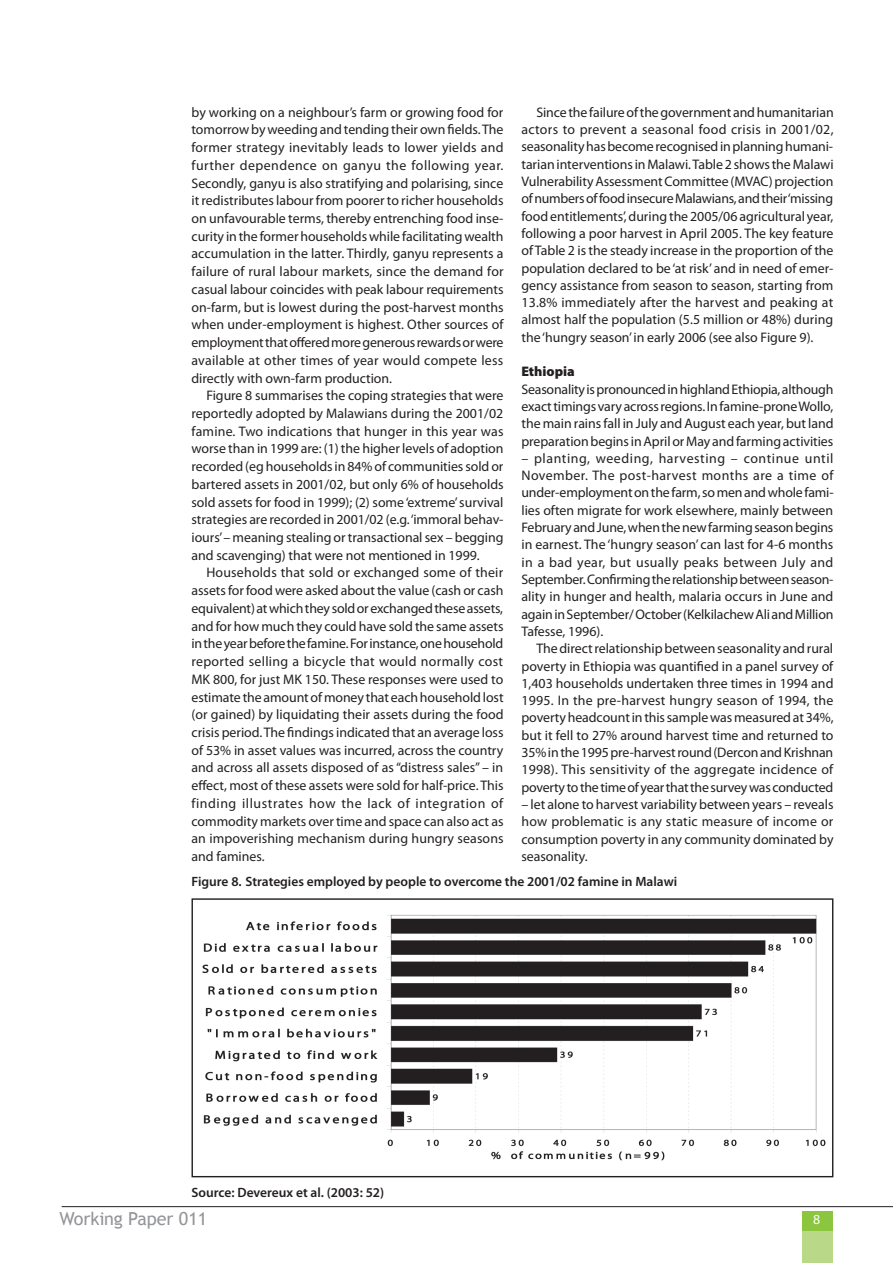
<style>
.page{position:relative;width:893px;height:1263px;background:#fff}
.page>*{position:absolute;margin:0;border:0;box-sizing:border-box;transform-origin:0 0}
.t1{font:18px "Trebuchet MS";letter-spacing:-.005em;color:#939598}
.t2{font:13.8px/17.7px "Myriad Pro";letter-spacing:-.005em;color:#231f20;text-align:justify}
.t3{font:900 13.8px "Myriad Pro";letter-spacing:-.005em;color:#231f20}
.t4{font:13.8px "Myriad Pro";color:#fff}
.t5{font:600 13.5px "Myriad Pro";color:#231f20}
</style>
<div class="page">
<hr style="left:62px;top:1206px;width:831px;height:1px;background:#231f20">
<div style="left:802px;top:1211px;width:30px;height:19px;background:#8bc63e"></div>
<div style="left:802px;top:1231px;width:30px;height:32px;background:#b9d989"></div>
<img style="left:202px;top:915px;width:624px;height:246px">
<div style="left:192px;top:898px;width:641px;height:279px;border:1px solid #231f20"></div>
<p class="t2" style="left:192px;top:103px;width:314px">by working on a neighbour’s farm or growing food for tomorrow by weeding and tending their own fields. The former strategy inevitably leads to lower yields and further dependence on ganyu the following year.<br>Secondly, ganyu is also stratifying and polarising, since it redistributes labour from poorer to richer households on unfavourable terms, thereby entrenching food inse&shy;curity in the former households while facilitating wealth accumulation in the latter. Thirdly, ganyu represents a failure of rural labour markets, since the demand for casual labour coincides with peak labour requirements on‑farm, but is lowest during the post‑harvest months when under‑employment is highest. Other sources of employment that offered more generous rewards or were available at other times of year would compete less directly with own‑farm production.</p>
<p class="t2" style="left:192px;top:387px;width:314px;text-indent:15px">Figure 8 summarises the coping strategies that were reportedly adopted by Malawians during the 2001/02 famine. Two indications that hunger in this year was worse than in 1999 are: (1) the higher levels of adoption recorded (eg households in 84% of communities sold or bartered assets in 2001/02, but only 6% of households sold assets for food in 1999); (2) some ‘extreme’ survival strategies are recorded in 2001/02 (e.g. ‘immoral behav&shy;iours’ – meaning stealing or transactional sex – begging and scavenging) that were not mentioned in 1999.</p>
<p class="t2" style="left:192px;top:564px;width:314px;text-indent:15px">Households that sold or exchanged some of their assets for food were asked about the value (cash or cash equivalent) at which they sold or exchanged these assets, and for how much they could have sold the same assets in the year before the famine. For instance, one household reported selling a bicycle that would normally cost MK 800, for just MK 150. These responses were used to estimate the amount of money that each household lost (or gained) by liquidating their assets during the food crisis period. The findings indicated that an average loss of 53% in asset values was incurred, across the country and across all assets disposed of as “distress sales” – in effect, most of these assets were sold for half-price. This finding illustrates how the lack of integration of commodity markets over time and space can also act as an impoverishing mechanism during hungry seasons and famines.</p>
<p class="t2" style="left:521px;top:103px;width:314px;line-height:17.2px;text-indent:15px">Since the failure of the government and humanitarian actors to prevent a seasonal food crisis in 2001/02, seasonality has become recognised in planning humani&shy;tarian interventions in Malawi. Table 2 shows the Malawi Vulnerability Assessment Committee (MVAC) projection of numbers of food insecure Malawians, and their ‘missing food entitlements’, during the 2005/06 agricultural year, following a poor harvest in April 2005. The key feature of Table 2 is the steady increase in the proportion of the population declared to be ‘at risk’ and in need of emer&shy;gency assistance from season to season, starting from 13.8% immediately after the harvest and peaking at almost half the population (5.5 million or 48%) during the ‘hungry season’ in early 2006 (see also Figure 9).</p>
<p class="t3" style="left:521px;top:364px;width:55px">Ethiopia</p>
<p class="t2" style="left:521px;top:380px;width:314px;line-height:17.2px">Seasonality is pronounced in highland Ethiopia, although exact timings vary across regions. In famine-prone Wollo, the main rains fall in July and August each year, but land preparation begins in April or May and farming activities</p>
<p class="t2" style="left:521px;top:449px;width:314px;line-height:17.2px">– planting, weeding, harvesting – continue until November. The post‑harvest months are a time of under‑employment on the farm, so men and whole fami&shy;lies often migrate for work elsewhere, mainly between February and June, when the new farming season begins in earnest. The ‘hungry season’ can last for 4‑6 months in a bad year, but usually peaks between July and September. Confirming the relationship between season&shy;ality in hunger and health, malaria occurs in June and again in September/ October (Kelkilachew Ali and Million Tafesse, 1996).</p>
<p class="t2" style="left:521px;top:640px;width:314px;line-height:17.2px;text-indent:15px">The direct relationship between seasonality and rural poverty in Ethiopia was quantified in a panel survey of 1,403 households undertaken three times in 1994 and 1995. In the pre‑harvest hungry season of 1994, the poverty headcount in this sample was measured at 34%, but it fell to 27% around harvest time and returned to 35% in the 1995 pre‑harvest round (Dercon and Krishnan 1998). This sensitivity of the aggregate incidence of poverty to the time of year that the survey was conducted</p>
<p class="t2" style="left:521px;top:795px;width:314px;line-height:17.2px">– let alone to harvest variability between years – reveals how problematic is any static measure of income or consumption poverty in any community dominated by seasonality.</p>
<p class="t5" style="left:192px;top:873px;width:487px">Figure 8. Strategies employed by people to overcome the 2001/02 famine in Malawi</p>
<p class="t5" style="left:192px;top:1184px;width:194px">Source: Devereux et al. (2003: 52)</p>
<h1 class="t1" style="left:60px;top:1208px;width:149px">Working Paper 011</h1>
<p class="t4" style="left:813px;top:1211px;width:9px">8</p>
</div>
